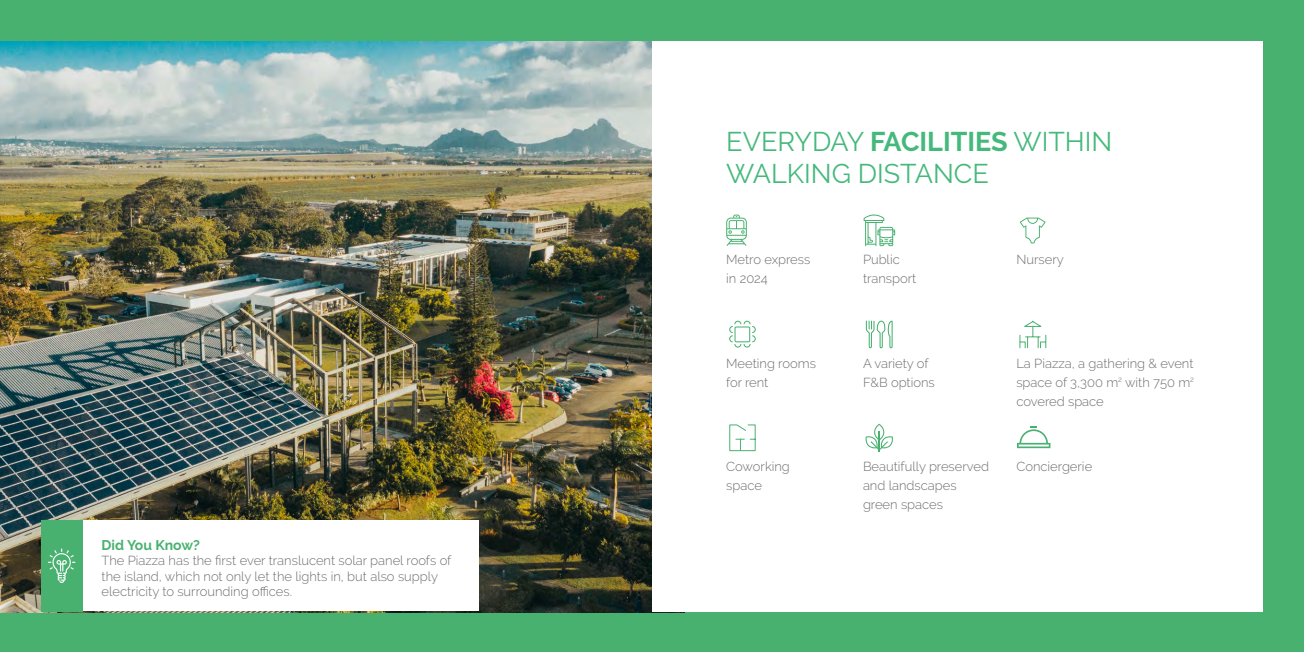
<style>
.page{position:relative;width:1304px;height:652px;background:#49b170}
.page>*{position:absolute;margin:0;border:0;box-sizing:border-box;transform-origin:0 0}
.t1{font:27px/32.4px "Raleway";color:#45b97c}
.t2{font:700 14px "Raleway";color:#49b170}
.t3{font:300 13px/19px "Raleway";color:#6d6e71}
.s1{font-weight:700}
</style>
<div class="page">
<img style="left:0;top:41px;width:652px;height:571px">
<div style="left:652px;top:41px;width:611px;height:571px;background:#fff"></div>
<div style="left:82px;top:520px;width:397px;height:91px;background:#fff"></div>
<div style="left:41px;top:520px;width:41px;height:92px;background:#49b170"></div>
<svg style="left:48px;top:548px;width:27px;height:35px"></svg>
<svg style="left:865px;top:424px;width:28px;height:28px"></svg>
<svg style="left:729px;top:320px;width:27px;height:28px"></svg>
<svg style="left:1020px;top:218px;width:25px;height:25px"></svg>
<svg style="left:865px;top:320px;width:28px;height:28px"></svg>
<svg style="left:1019px;top:320px;width:28px;height:29px"></svg>
<svg style="left:729px;top:424px;width:27px;height:28px"></svg>
<svg style="left:726px;top:215px;width:21px;height:31px"></svg>
<svg style="left:864px;top:215px;width:31px;height:31px"></svg>
<svg style="left:1017px;top:426px;width:33px;height:22px"></svg>
<p class="t2" style="left:102px;top:537px;width:100px">Did You Know?</p>
<p class="t3" style="left:102px;top:553px;width:351px;line-height:15.6px">The Piazza has the first ever translucent solar panel roofs of the island, which not only let the lights in, but also supply electricity to surrounding offices.</p>
<h1 class="t1" style="left:726px;top:125px;width:388px">EVERYDAY <span class="s1">FACILITIES</span> WITHIN<br>WALKING DISTANCE</h1>
<p class="t3" style="left:726px;top:250px;width:86px">Metro express in 2024</p>
<p class="t3" style="left:863px;top:250px;width:55px">Public transport</p>
<p class="t3" style="left:1016px;top:250px;width:49px">Nursery</p>
<p class="t3" style="left:726px;top:354px;width:91px">Meeting rooms for rent</p>
<p class="t3" style="left:863px;top:354px;width:73px">A variety of<br>F&amp;B options</p>
<p class="t3" style="left:1016px;top:354px;width:179px;text-align:justify">La Piazza, a gathering &amp; event space of 3,300 m<sup>2</sup> with 750 m<sup>2 </sup>covered space</p>
<p class="t3" style="left:726px;top:457px;width:65px">Coworking space</p>
<p class="t3" style="left:863px;top:457px;width:128px">Beautifully preserved and landscapes green spaces</p>
<p class="t3" style="left:1016px;top:456px;width:77px">Conciergerie</p>
</div>
